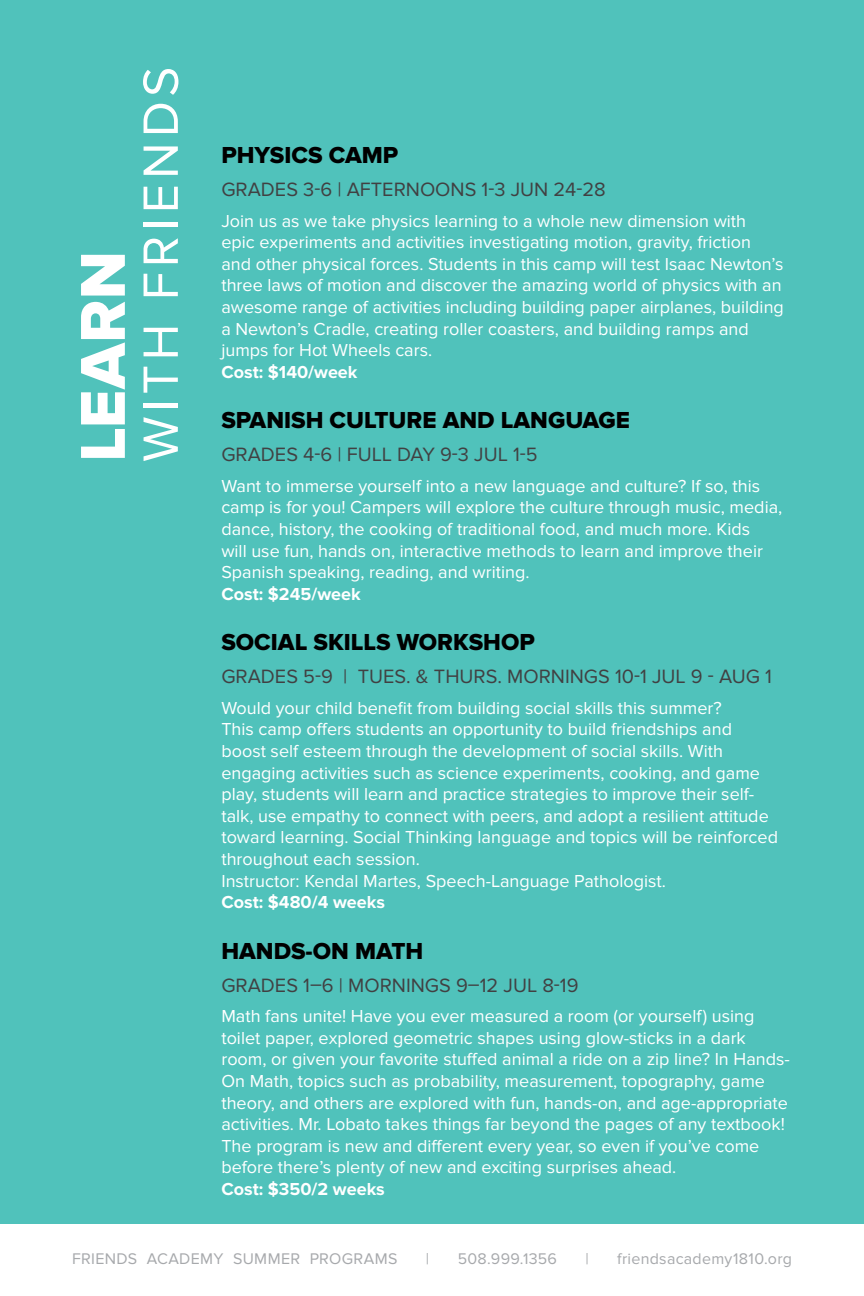
<style>
.page{position:relative;width:864px;height:1296px;background:#fff}
.page>*{position:absolute;margin:0;border:0;box-sizing:border-box;transform-origin:0 0}
.t1{font:65.8px "Proxima Nova Extrabld";color:#fff}
.t2{font:51.4px "Proxima Nova";letter-spacing:.1em;color:#fff}
.t3{font:24px "Proxima Nova Extrabld";color:#000}
.t4{font:20px "Proxima Nova";color:#414042}
.t5{font:18px/21.6px "Proxima Nova";color:#fff}
.t6{font:700 18px "Proxima Nova";color:#fff}
.t7{font:16px "Proxima Nova";letter-spacing:.02em;color:#a7a9ac}
</style>
<div class="page">
<div style="left:0;top:0;width:864px;height:1224px;background:#50c2bb"></div>
<h1 class="t1" style="left:65px;top:462px;width:212px;rotate:-90deg">LEARN</h1>
<h2 class="t2" style="left:131px;top:462px;width:397px;rotate:-90deg">WITH FRIENDS</h2>
<h3 class="t3" style="left:221px;top:141px;width:178px">PHYSICS CAMP</h3>
<p class="t4" style="left:221px;top:178px;width:386px">GRADES 3-6 | AFTERNOONS 1-3 JUN 24-28</p>
<p class="t5" style="left:221px;top:210px;width:564px">Join us as we take physics learning to a whole new dimension with epic experiments and activities investigating motion, gravity, friction and other physical forces. Students in this camp will test Isaac Newton’s three laws of motion and discover the amazing world of physics with an awesome range of activities including building paper airplanes, building a Newton’s Cradle, creating roller coasters, and building ramps and jumps for Hot Wheels cars.</p>
<p class="t6" style="left:221px;top:361px;width:138px">Cost: $140/week</p>
<h3 class="t3" style="left:221px;top:406px;width:410px">SPANISH CULTURE AND LANGUAGE</h3>
<p class="t4" style="left:221px;top:443px;width:318px">GRADES 4-6 | FULL DAY 9-3 JUL 1-5</p>
<p class="t5" style="left:221px;top:475px;width:562px">Want to immerse yourself into a new language and culture? If so, this camp is for you! Campers will explore the culture through music, media, dance, history, the cooking of traditional food, and much more. Kids<br>will use fun, hands on, interactive methods to learn and improve their Spanish speaking, reading, and writing.</p>
<p class="t6" style="left:221px;top:583px;width:141px">Cost: $245/week</p>
<h3 class="t3" style="left:221px;top:628px;width:315px">SOCIAL SKILLS WORKSHOP</h3>
<p class="t4" style="left:221px;top:665px;width:552px">GRADES 5-9 | TUES. &amp; THURS. MORNINGS 10-1 JUL 9 - AUG 1</p>
<p class="t5" style="left:221px;top:697px;width:558px">Would your child benefit from building social skills this summer?<br>This camp offers students an opportunity to build friendships and boost self esteem through the development of social skills. With engaging activities such as science experiments, cooking, and game play, students will learn and practice strategies to improve their self&shy;talk, use empathy to connect with peers, and adopt a resilient attitude toward learning. Social Thinking language and topics will be reinforced throughout each session.<br>Instructor: Kendal Martes, Speech-Language Pathologist.</p>
<p class="t6" style="left:221px;top:892px;width:165px">Cost: $480/4 weeks</p>
<h3 class="t3" style="left:221px;top:937px;width:203px">HANDS-ON MATH</h3>
<p class="t4" style="left:221px;top:973px;width:359px">GRADES 1–6 | MORNINGS 9–12 JUL 8-19</p>
<p class="t5" style="left:221px;top:1006px;width:570px">Math fans unite! Have you ever measured a room (or yourself) using toilet paper, explored geometric shapes using glow-sticks in a dark room, or given your favorite stuffed animal a ride on a zip line? In Hands-On Math, topics such as probability, measurement, topography, game theory, and others are explored with fun, hands-on, and age-appropriate activities. Mr. Lobato takes things far beyond the pages of any textbook!<br>The program is new and different every year, so even if you’ve come before there’s plenty of new and exciting surprises ahead.</p>
<p class="t6" style="left:221px;top:1179px;width:165px">Cost: $350/2 weeks</p>
<p class="t7" style="left:72px;top:1250px;width:327px">FRIENDS ACADEMY SUMMER PROGRAMS</p>
<p class="t7" style="left:426px;top:1250px;width:5px">|</p>
<p class="t7" style="left:458px;top:1250px;width:101px">508.999.1356</p>
<p class="t7" style="left:586px;top:1250px;width:5px">|</p>
<p class="t7" style="left:617px;top:1250px;width:176px">friendsacademy1810.org</p>
</div>
